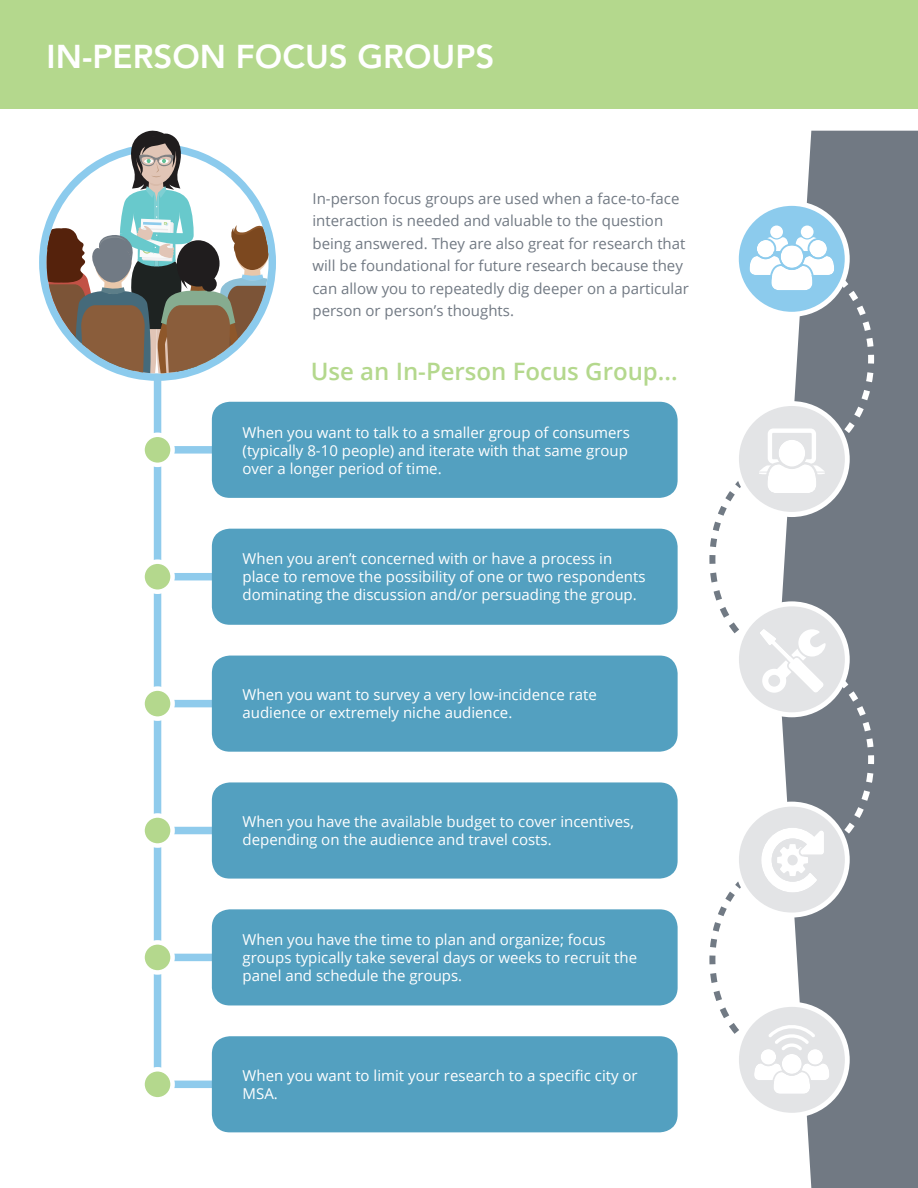
<style>
.page{position:relative;width:918px;height:1188px;background:#fff}
.page>*{position:absolute;margin:0;border:0;box-sizing:border-box;transform-origin:0 0}
.t1{font:800 33px "Avenir";color:#fff}
.t2{font:600 24px "Open Sans";color:#b4d88d}
.t3{font:15px/18px "Open Sans";color:#fff}
.t4{font:15px/22.5px "Open Sans";color:#717983}
</style>
<div class="page">
<div style="left:0;top:0;width:918px;height:108px;background:#b4d88d"></div>
<div style="left:806px;top:131px;width:112px;height:1057px;background:#717983"></div>
<div style="left:734px;top:201px;width:116px;height:116px;background:#fff;border-radius:50%"></div>
<div style="left:734px;top:1002px;width:116px;height:116px;background:#fff;border-radius:50%"></div>
<div style="left:739px;top:206px;width:106px;height:106px;background:#8ccbed;border-radius:50%"></div>
<div style="left:739px;top:1007px;width:106px;height:106px;background:#e3e4e6;border-radius:50%"></div>
<svg style="left:709px;top:226px;width:168px;height:869px"></svg>
<svg style="left:39px;top:220px;width:237px;height:161px"></svg>
<svg style="left:47px;top:130px;width:222px;height:243px"></svg>
<div style="left:154px;top:378px;width:7px;height:706px;background:#8fcbec"></div>
<div style="left:160px;top:446px;width:53px;height:8px;background:#8fcbec"></div>
<div style="left:160px;top:573px;width:53px;height:7px;background:#8fcbec"></div>
<div style="left:160px;top:700px;width:53px;height:7px;background:#8fcbec"></div>
<div style="left:160px;top:827px;width:53px;height:7px;background:#8fcbec"></div>
<div style="left:160px;top:954px;width:53px;height:7px;background:#8fcbec"></div>
<div style="left:160px;top:1081px;width:53px;height:7px;background:#8fcbec"></div>
<svg style="left:143px;top:435px;width:30px;height:30px"></svg>
<div style="left:140px;top:433px;width:35px;height:34px;border:4px solid #fff;border-radius:50%"></div>
<svg style="left:143px;top:562px;width:30px;height:30px"></svg>
<div style="left:140px;top:559px;width:35px;height:35px;border:4px solid #fff;border-radius:50%"></div>
<svg style="left:143px;top:689px;width:30px;height:30px"></svg>
<div style="left:140px;top:686px;width:35px;height:35px;border:4px solid #fff;border-radius:50%"></div>
<svg style="left:143px;top:815px;width:30px;height:31px"></svg>
<div style="left:140px;top:813px;width:35px;height:35px;border:4px solid #fff;border-radius:50%"></div>
<svg style="left:143px;top:942px;width:30px;height:30px"></svg>
<div style="left:140px;top:940px;width:35px;height:35px;border:4px solid #fff;border-radius:50%"></div>
<svg style="left:143px;top:1069px;width:30px;height:30px"></svg>
<div style="left:140px;top:1067px;width:35px;height:35px;border:4px solid #fff;border-radius:50%"></div>
<div style="left:212px;top:402px;width:466px;height:96px;background:#53a0c0;border-radius:18px"></div>
<div style="left:212px;top:529px;width:466px;height:96px;background:#53a0c0;border-radius:18px"></div>
<div style="left:212px;top:656px;width:466px;height:96px;background:#53a0c0;border-radius:18px"></div>
<div style="left:212px;top:782px;width:466px;height:97px;background:#53a0c0;border-radius:18px"></div>
<div style="left:212px;top:909px;width:466px;height:96px;background:#53a0c0;border-radius:18px"></div>
<div style="left:212px;top:1036px;width:466px;height:96px;background:#53a0c0;border-radius:18px"></div>
<p class="t1" style="left:47px;top:30px;width:449px">IN-PERSON FOCUS GROUPS</p>
<p class="t4" style="left:313px;top:187px;width:378px">In-person focus groups are used when a face-to-face interaction is needed and valuable to the question being answered. They are also great for research that will be foundational for future research because they can allow you to repeatedly dig deeper on a particular person or person’s thoughts.</p>
<p class="t2" style="left:311px;top:355px;width:368px">Use an In-Person Focus Group...</p>
<p class="t3" style="left:243px;top:423px;width:389px">When you want to talk to a smaller group of consumers (typically 8-10 people) and iterate with that same group over a longer period of time.</p>
<p class="t3" style="left:243px;top:550px;width:404px">When you aren’t concerned with or have a process in place to remove the possibility of one or two respondents dominating the discussion and/or persuading the group.</p>
<p class="t3" style="left:243px;top:686px;width:356px">When you want to survey a very low-incidence rate audience or extremely niche audience.</p>
<p class="t3" style="left:243px;top:812px;width:393px">When you have the available budget to cover incentives, depending on the audience and travel costs.</p>
<p class="t3" style="left:243px;top:930px;width:396px">When you have the time to plan and organize; focus groups typically take several days or weeks to recruit the panel and schedule the groups.</p>
<p class="t3" style="left:243px;top:1066px;width:397px">When you want to limit your research to a specific city or<br>MSA.</p>
</div>
